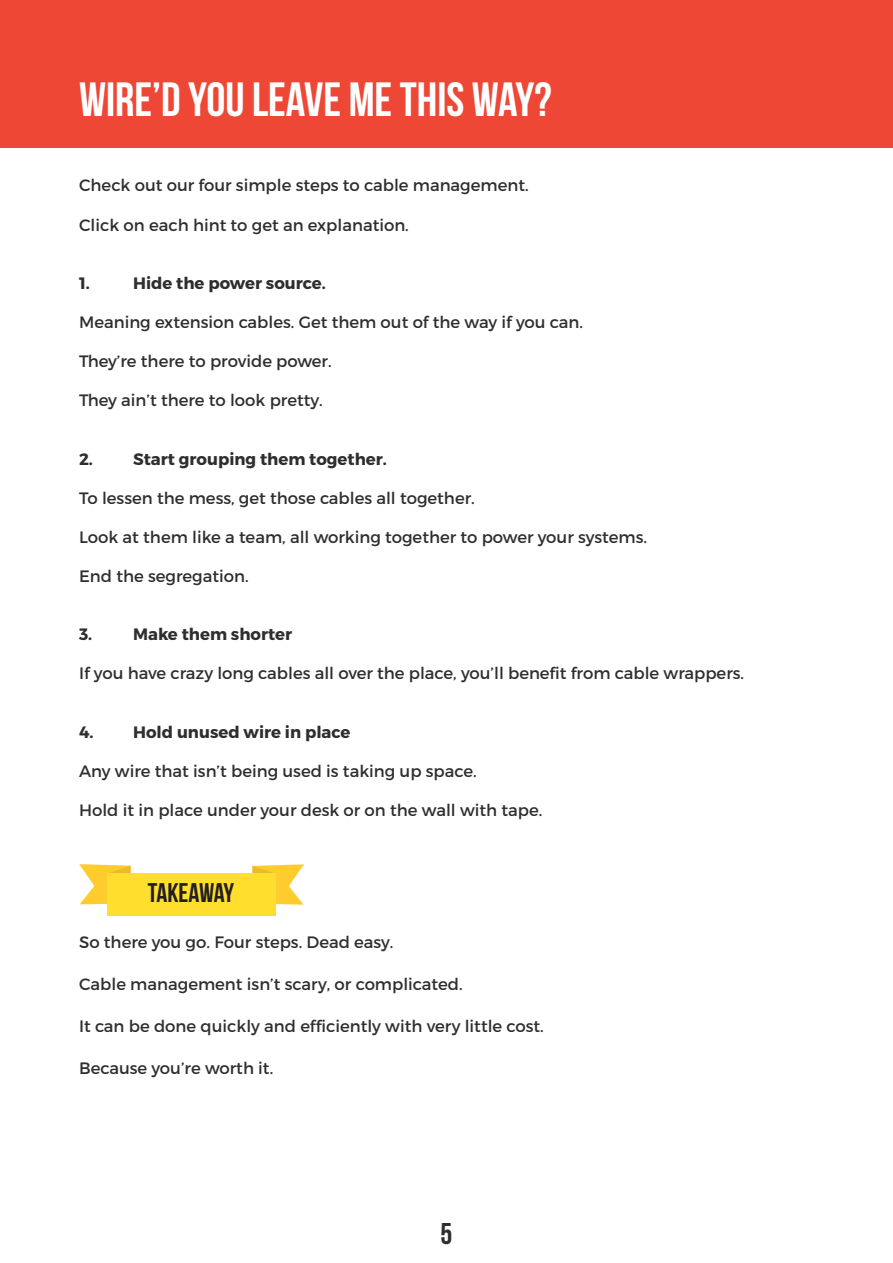
<style>
.page{position:relative;width:893px;height:1263px;background:#fff}
.page>*{position:absolute;margin:0;border:0;box-sizing:border-box;transform-origin:0 0}
.t1{font:700 48px "Bebas Neue";color:#fff}
.t2{font:700 30px "Bebas Neue";color:#2e2e2e}
.t3{font:700 27px "Bebas Neue";letter-spacing:-.015em;color:#231f20}
.t4{font:16.5px "Montserrat";color:#2e2e2e}
.t5{font:700 16.5px "Montserrat";color:#2e2e2e}
</style>
<div class="page">
<div style="left:0;top:0;width:893px;height:148px;background:#ee4735"></div>
<svg style="left:79px;top:864px;width:52px;height:40px"></svg>
<svg style="left:252px;top:864px;width:52px;height:41px"></svg>
<div style="left:107px;top:873px;width:168px;height:42px;background:#ffde2e"></div>
<p class="t1" style="left:79px;top:73px;width:474px">WIRE’D YOU LEAVE ME THIS WAY?</p>
<p class="t4" style="left:79px;top:175px;width:451px">Check out our four simple steps to cable management.</p>
<p class="t4" style="left:79px;top:214px;width:331px">Click on each hint to get an explanation.</p>
<p class="t5" style="left:79px;top:273px;width:12px">1.</p>
<p class="t5" style="left:133px;top:273px;width:194px">Hide the power source.</p>
<p class="t4" style="left:79px;top:312px;width:505px">Meaning extension cables. Get them out of the way if you can.</p>
<p class="t4" style="left:79px;top:351px;width:254px">They’re there to provide power.</p>
<p class="t4" style="left:79px;top:390px;width:245px">They ain’t there to look pretty.</p>
<p class="t5" style="left:79px;top:448px;width:15px">2.</p>
<p class="t5" style="left:133px;top:448px;width:255px">Start grouping them together.</p>
<p class="t4" style="left:79px;top:487px;width:397px">To lessen the mess, get those cables all together.</p>
<p class="t4" style="left:79px;top:526px;width:569px">Look at them like a team, all working together to power your systems.</p>
<p class="t4" style="left:79px;top:565px;width:171px">End the segregation.</p>
<p class="t5" style="left:79px;top:624px;width:15px">3.</p>
<p class="t5" style="left:133px;top:624px;width:161px">Make them shorter</p>
<p class="t4" style="left:79px;top:663px;width:667px">If you have crazy long cables all over the place, you’ll benefit from cable wrappers.</p>
<p class="t5" style="left:79px;top:721px;width:273px">4. Hold unused wire in place</p>
<p class="t4" style="left:79px;top:760px;width:399px">Any wire that isn’t being used is taking up space.</p>
<p class="t4" style="left:79px;top:799px;width:465px">Hold it in place under your desk or on the wall with tape.</p>
<p class="t3" style="left:148px;top:878px;width:88px">TAKEAWAY</p>
<p class="t4" style="left:79px;top:931px;width:316px">So there you go. Four steps. Dead easy.</p>
<p class="t4" style="left:79px;top:973px;width:385px">Cable management isn’t scary, or complicated.</p>
<p class="t4" style="left:79px;top:1015px;width:466px">It can be done quickly and efficiently with very little cost.</p>
<p class="t4" style="left:79px;top:1057px;width:196px">Because you’re worth it.</p>
<h2 class="t2" style="left:441px;top:1217px;width:13px">5</h2>
</div>
